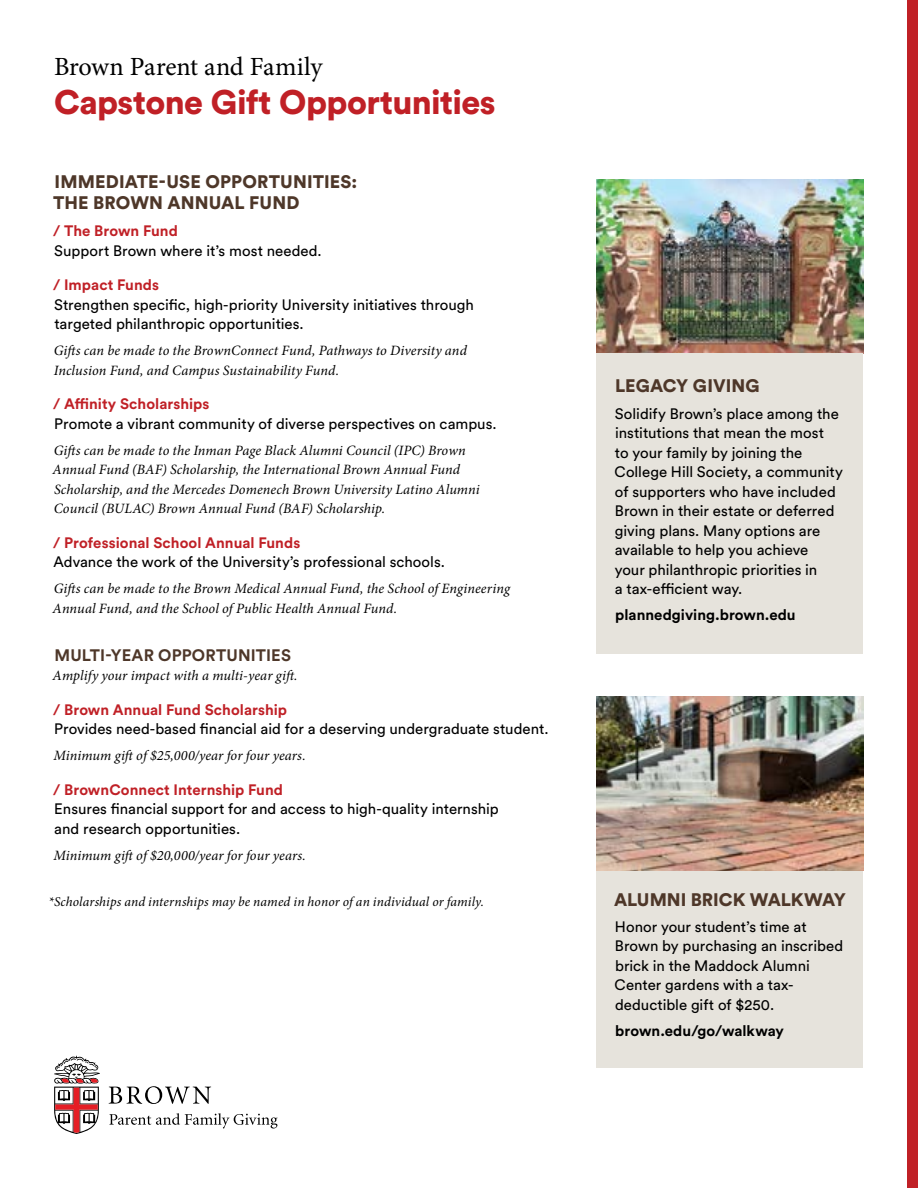
<style>
.page{position:relative;width:918px;height:1188px;background:#fff}
.page>*{position:absolute;margin:0;border:0;box-sizing:border-box;transform-origin:0 0}
.Title__H1{font:900 33.75px "Circular Std";letter-spacing:-.015em;color:#c02026}
.Title__H1-2{font:26.25px "Minion Pro";letter-spacing:-.01em;color:#000}
.Heading__H3{font:900 18px/21px "Circular Std";letter-spacing:.005em;color:#4e3729}
.Subheading__H4{font:700 16.5px "Circular Std";letter-spacing:.01em;color:#4e3729}
.body_copy__P{font:15px/19.5px "Circular Std";color:#000}
.Subheading__H4-2{font:700 15px "Circular Std";letter-spacing:.005em;color:#c02026}
.body_copy__P-2{font:700 15px "Circular Std";color:#000}
.italic_body_copy__P{font:italic 14.25px/19.5px "Minion Pro";letter-spacing:.005em;color:#000}
.italic_body_copy__P-2{font:italic 13.5px "Minion Pro";letter-spacing:.005em;color:#000}
</style>
<div class="page">
<div style="left:597px;top:870px;width:266px;height:198px;background:#e6e3dc"></div>
<div style="left:907px;top:0;width:11px;height:1188px;background:#c02026"></div>
<img style="left:597px;top:696px;width:266px;height:174px">
<img style="left:597px;top:179px;width:266px;height:174px">
<svg style="left:109px;top:1086px;width:102px;height:18px"></svg>
<svg style="left:109px;top:1113px;width:169px;height:16px"></svg>
<svg style="left:54px;top:1056px;width:46px;height:78px"></svg>
<div style="left:597px;top:353px;width:266px;height:300px;background:#e6e3dc"></div>
<h1 class="Title__H1-2" style="left:54px;top:49px;width:270px">Brown Parent and Family</h1>
<h1 class="Title__H1" style="left:54px;top:80px;width:443px">Capstone Gift Opportunities</h1>
<h3 class="Heading__H3" style="left:53px;top:170px;width:306px">IMMEDIATE-USE OPPORTUNITIES:<br>THE BROWN ANNUAL FUND</h3>
<h4 class="Subheading__H4-2" style="left:53px;top:221px;width:126px">/ The Brown Fund</h4>
<p class="body_copy__P" style="left:54px;top:241px;width:269px">Support Brown where it’s most needed.</p>
<h4 class="Subheading__H4-2" style="left:53px;top:275px;width:107px">/ Impact Funds</h4>
<p class="body_copy__P" style="left:54px;top:295px;width:421px">Strengthen specific, high-priority University initiatives through targeted philanthropic opportunities.</p>
<p class="italic_body_copy__P" style="left:54px;top:341px;width:415px">Gifts can be made to the BrownConnect Fund, Pathways to Diversity and<br>Inclusion Fund, and Campus Sustainability Fund.</p>
<h4 class="Subheading__H4-2" style="left:53px;top:394px;width:158px">/ Affinity Scholarships</h4>
<p class="body_copy__P" style="left:54px;top:414px;width:444px">Promote a vibrant community of diverse perspectives on campus.</p>
<p class="italic_body_copy__P" style="left:53px;top:440px;width:429px">Gifts can be made to the Inman Page Black Alumni Council (IPC) Brown Annual Fund (BAF) Scholarship, the International Brown Annual Fund Scholarship, and the Mercedes Domenech Brown University Latino Alumni Council (BULAC) Brown Annual Fund (BAF) Scholarship.</p>
<h4 class="Subheading__H4-2" style="left:53px;top:533px;width:249px">/ Professional School Annual Funds</h4>
<p class="body_copy__P" style="left:53px;top:552px;width:393px">Advance the work of the University’s professional schools.</p>
<p class="italic_body_copy__P" style="left:53px;top:579px;width:459px">Gifts can be made to the Brown Medical Annual Fund, the School of Engineering<br>Annual Fund, and the School of Public Health Annual Fund.</p>
<h4 class="Subheading__H4" style="left:54px;top:644px;width:238px">MULTI-YEAR OPPORTUNITIES</h4>
<p class="italic_body_copy__P" style="left:53px;top:666px;width:246px">Amplify your impact with a multi-year gift.</p>
<h4 class="Subheading__H4-2" style="left:53px;top:700px;width:235px">/ Brown Annual Fund Scholarship</h4>
<p class="body_copy__P" style="left:54px;top:719px;width:496px">Provides need-based financial aid for a deserving undergraduate student.</p>
<p class="italic_body_copy__P" style="left:54px;top:746px;width:254px">Minimum gift of $25,000/year for four years.</p>
<h4 class="Subheading__H4-2" style="left:53px;top:780px;width:231px">/ BrownConnect Internship Fund</h4>
<p class="body_copy__P" style="left:54px;top:799px;width:446px">Ensures financial support for and access to high-quality internship and research opportunities.</p>
<p class="italic_body_copy__P" style="left:54px;top:845px;width:254px">Minimum gift of $20,000/year for four years.</p>
<p class="italic_body_copy__P-2" style="left:49px;top:893px;width:437px">*Scholarships and internships may be named in honor of an individual or family.</p>
<h3 class="Heading__H3" style="left:614px;top:889px;width:233px">ALUMNI BRICK WALKWAY</h3>
<p class="body_copy__P" style="left:615px;top:917px;width:230px">Honor your student’s time at<br>Brown by purchasing an inscribed brick in the Maddock Alumni<br>Center gardens with a tax&shy;deductible gift of $250.</p>
<p class="body_copy__P-2" style="left:615px;top:1021px;width:170px">brown.edu/go/walkway</p>
<h3 class="Heading__H3" style="left:615px;top:375px;width:146px">LEGACY GIVING</h3>
<p class="body_copy__P" style="left:615px;top:403px;width:230px">Solidify Brown’s place among the institutions that mean the most<br>to your family by joining the<br>College Hill Society, a community of supporters who have included<br>Brown in their estate or deferred giving plans. Many options are available to help you achieve<br>your philanthropic priorities in<br>a tax-efficient way.</p>
<p class="body_copy__P-2" style="left:615px;top:605px;width:182px">plannedgiving.brown.edu</p>
</div>
